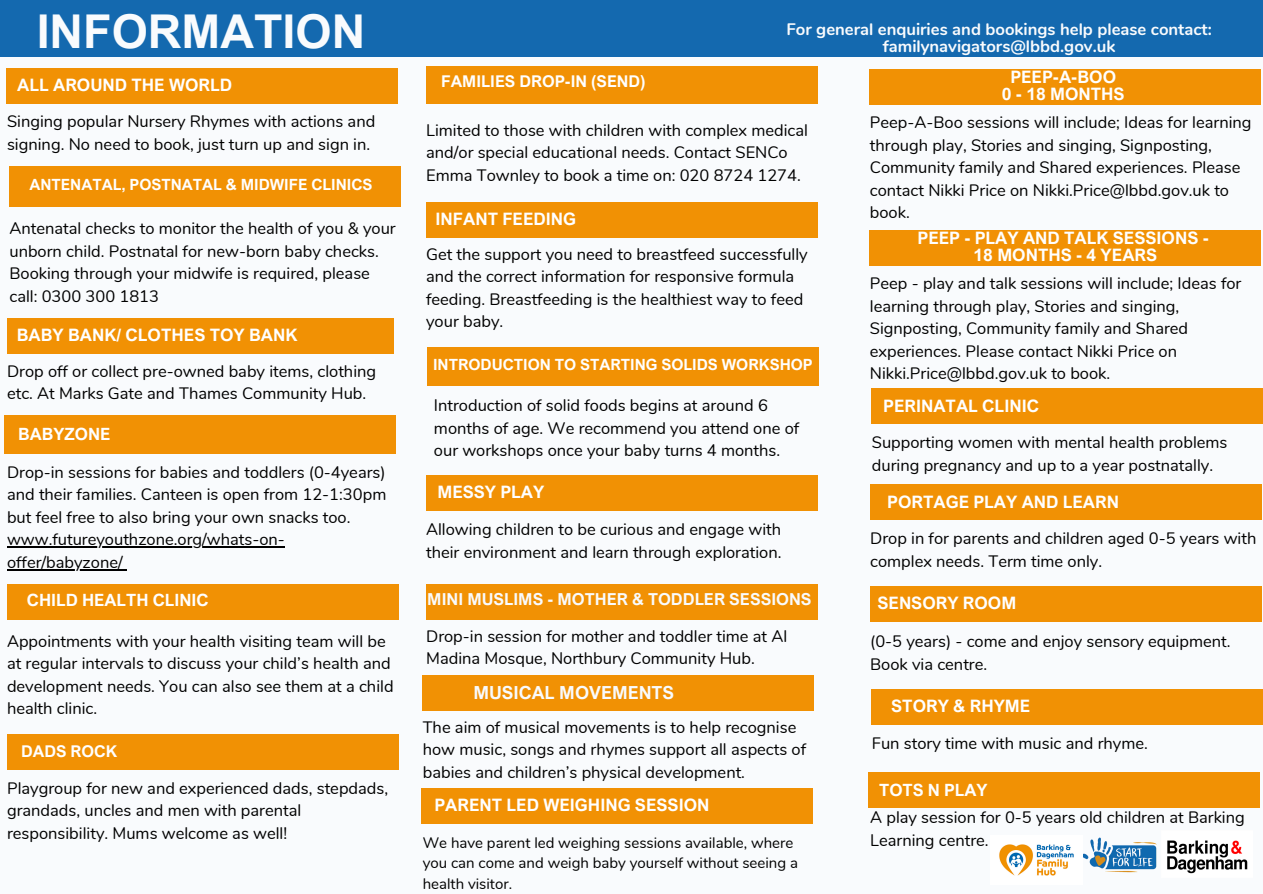
<style>
.page{position:relative;width:1263px;height:894px;background:#fff}
.page>*{position:absolute;margin:0;border:0;box-sizing:border-box;transform-origin:0 0}
.t1{font:700 46.65px "Arial MT Pro";color:#f9fbfd}
.t2{font:700 18px "Arial Nova";color:#f9fbfd}
.t3{font:700 17.1px/16.8px "Arial Nova";color:#fff;text-align:center}
.t4{font:700 16.95px "Arial Nova";color:#fff}
.t5{font:700 16.65px/16.6px "Nunito";color:#f9fbfd;text-align:center}
.t6{font:16.5px/22.5px "Nunito";color:#000}
.t7{font:700 16.5px "Arial Nova";color:#f9fbfd}
.t8{font:700 16.2px "Arial Nova";color:#fff}
.t9{font:700 15.45px "Arial Nova";color:#fff}
.t10{font:15px/20.2px "Nunito";color:#000}
</style>
<div class="page">
<div style="left:0;top:0;width:1263px;height:893px;background:#f9fbfd"></div>
<div style="left:0;top:0;width:1263px;height:57px;background:#1469af"></div>
<div style="left:7px;top:68px;width:391px;height:35px;background:#f19104"></div>
<div style="left:9px;top:166px;width:391px;height:41px;background:#f19104"></div>
<div style="left:5px;top:415px;width:391px;height:39px;background:#f19104"></div>
<hr style="left:7px;top:546px;width:278px;height:1px;background:#000">
<hr style="left:7px;top:569px;width:116px;height:1px;background:#000">
<div style="left:7px;top:318px;width:387px;height:35px;background:#f19104"></div>
<div style="left:7px;top:584px;width:391px;height:35px;background:#f19104"></div>
<div style="left:7px;top:734px;width:391px;height:35px;background:#f19104"></div>
<div style="left:426px;top:66px;width:391px;height:38px;background:#f19104"></div>
<div style="left:426px;top:202px;width:391px;height:36px;background:#f19104"></div>
<div style="left:427px;top:347px;width:391px;height:38px;background:#f19104"></div>
<div style="left:426px;top:584px;width:391px;height:35px;background:#f19104"></div>
<div style="left:426px;top:475px;width:391px;height:36px;background:#f19104"></div>
<div style="left:421px;top:788px;width:391px;height:35px;background:#f19104"></div>
<div style="left:870px;top:69px;width:391px;height:35px;background:#f19104"></div>
<div style="left:870px;top:230px;width:391px;height:35px;background:#f19104"></div>
<div style="left:870px;top:484px;width:391px;height:36px;background:#f19104"></div>
<div style="left:870px;top:586px;width:391px;height:35px;background:#f19104"></div>
<div style="left:871px;top:689px;width:391px;height:35px;background:#f19104"></div>
<div style="left:869px;top:772px;width:391px;height:35px;background:#f19104"></div>
<img style="left:1083px;top:837px;width:74px;height:36px">
<img style="left:1167px;top:840px;width:81px;height:34px">
<img style="left:999px;top:844px;width:75px;height:32px">
<div style="left:423px;top:675px;width:391px;height:35px;background:#f19104"></div>
<div style="left:872px;top:389px;width:391px;height:35px;background:#f19104"></div>
<h3 class="t1" style="left:37px;top:14px;width:330px">INFORMATION</h3>
<h1 class="t5" style="left:786px;top:22px;width:427px">For general enquiries and bookings help please contact: familynavigators@lbbd.gov.uk</h1>
<h4 class="t3" style="left:17px;top:76px;width:216px">ALL AROUND THE WORLD</h4>
<h2 class="t6" style="left:7px;top:111px;width:370px">Singing popular Nursery Rhymes with actions and signing. No need to book, just turn up and sign in.</h2>
<h4 class="t9" style="left:29px;top:175px;width:345px">ANTENATAL, POSTNATAL &amp; MIDWIFE CLINICS</h4>
<h2 class="t6" style="left:9px;top:217px;width:388px">Antenatal checks to monitor the health of you &amp; your unborn child. Postnatal for new-born baby checks.<br>Booking through your midwife is required, please call: 0300 300 1813</h2>
<h2 class="t3" style="left:17px;top:325px;width:282px">BABY BANK/ CLOTHES TOY BANK</h2>
<h4 class="t6" style="left:7px;top:360px;width:371px">Drop off or collect pre-owned baby items, clothing etc. At Marks Gate and Thames Community Hub.</h4>
<h2 class="t4" style="left:18px;top:423px;width:94px">BABYZONE</h2>
<h4 class="t6" style="left:7px;top:461px;width:381px;text-align:justify">Drop-in sessions for babies and toddlers (0-4years) and their families. Canteen is open from 12-1:30pm but feel free to also bring your own snacks too.</h4>
<h5 class="t6" style="left:7px;top:528px;width:279px">www.futureyouthzone.org/whats-on-</h5>
<h4 class="t6" style="left:7px;top:551px;width:117px">offer/babyzone/</h4>
<h2 class="t4" style="left:27px;top:589px;width:183px">CHILD HEALTH CLINIC</h2>
<h4 class="t6" style="left:7px;top:629px;width:388px">Appointments with your health visiting team will be at regular intervals to discuss your child’s health and development needs. You can also see them at a child health clinic.</h4>
<h4 class="t8" style="left:21px;top:740px;width:98px">DADS ROCK</h4>
<h2 class="t6" style="left:7px;top:777px;width:383px">Playgroup for new and experienced dads, stepdads, grandads, uncles and men with parental responsibility. Mums welcome as well!</h2>
<h5 class="t8" style="left:441px;top:71px;width:206px">FAMILIES DROP-IN (SEND)</h5>
<h4 class="t6" style="left:426px;top:119px;width:383px">Limited to those with children with complex medical and/or special educational needs. Contact SENCo<br>Emma Townley to book a time on: 020 8724 1274.</h4>
<h2 class="t3" style="left:436px;top:210px;width:142px">INFANT FEEDING</h2>
<h4 class="t6" style="left:426px;top:243px;width:383px">Get the support you need to breastfeed successfully and the correct information for responsive formula feeding. Breastfeeding is the healthiest way to feed your baby.</h4>
<h2 class="t9" style="left:433px;top:355px;width:381px">INTRODUCTION TO STARTING SOLIDS WORKSHOP</h2>
<h4 class="t6" style="left:434px;top:394px;width:367px">Introduction of solid foods begins at around 6 months of age. We recommend you attend one of our workshops once your baby turns 4 months.</h4>
<h2 class="t3" style="left:437px;top:482px;width:108px">MESSY PLAY</h2>
<h4 class="t6" style="left:426px;top:518px;width:357px">Allowing children to be curious and engage with their environment and learn through exploration.</h4>
<h4 class="t7" style="left:427px;top:588px;width:386px">MINI MUSLIMS - MOTHER &amp; TODDLER SESSIONS</h4>
<h2 class="t6" style="left:426px;top:624px;width:363px">Drop-in session for mother and toddler time at Al<br>Madina Mosque, Northbury Community Hub.</h2>
<p class="t2" style="left:473px;top:681px;width:202px">MUSICAL MOVEMENTS</p>
<p class="t6" style="left:423px;top:715px;width:385px">The aim of musical movements is to help recognise how music, songs and rhymes support all aspects of babies and children’s physical development.</p>
<h4 class="t3" style="left:435px;top:795px;width:276px">PARENT LED WEIGHING SESSION</h4>
<h2 class="t10" style="left:423px;top:832px;width:377px">We have parent led weighing sessions available, where you can come and weigh baby yourself without seeing a health visitor.</h2>
<h2 class="t3" style="left:1002px;top:68px;width:124px">PEEP-A-BOO<br>0 - 18 MONTHS</h2>
<h2 class="t6" style="left:870px;top:112px;width:383px">Peep-A-Boo sessions will include; Ideas for learning through play, Stories and singing, Signposting, Community family and Shared experiences. Please contact Nikki Price on Nikki.Price@lbbd.gov.uk to book.</h2>
<h4 class="t3" style="left:917px;top:229px;width:293px">PEEP - PLAY AND TALK SESSIONS -<br>18 MONTHS - 4 YEARS</h4>
<h2 class="t6" style="left:870px;top:272px;width:373px">Peep - play and talk sessions will include; Ideas for learning through play, Stories and singing, Signposting, Community family and Shared experiences. Please contact Nikki Price on Nikki.Price@lbbd.gov.uk to book.</h2>
<p class="t3" style="left:883px;top:396px;width:157px">PERINATAL CLINIC</p>
<p class="t6" style="left:872px;top:431px;width:357px">Supporting women with mental health problems during pregnancy and up to a year postnatally.</p>
<h2 class="t3" style="left:887px;top:492px;width:233px">PORTAGE PLAY AND LEARN</h2>
<h4 class="t6" style="left:870px;top:527px;width:388px">Drop in for parents and children aged 0-5 years with complex needs. Term time only.</h4>
<h2 class="t3" style="left:877px;top:594px;width:140px">SENSORY ROOM</h2>
<h4 class="t6" style="left:870px;top:630px;width:362px">(0-5 years) - come and enjoy sensory equipment.<br>Book via centre.</h4>
<h4 class="t3" style="left:891px;top:696px;width:141px">STORY &amp; RHYME</h4>
<h2 class="t6" style="left:872px;top:732px;width:277px">Fun story time with music and rhyme.</h2>
<h2 class="t4" style="left:879px;top:778px;width:110px">TOTS N PLAY</h2>
<h4 class="t6" style="left:870px;top:806px;width:376px">A play session for 0-5 years old children at Barking<br>Learning centre.</h4>
</div>
